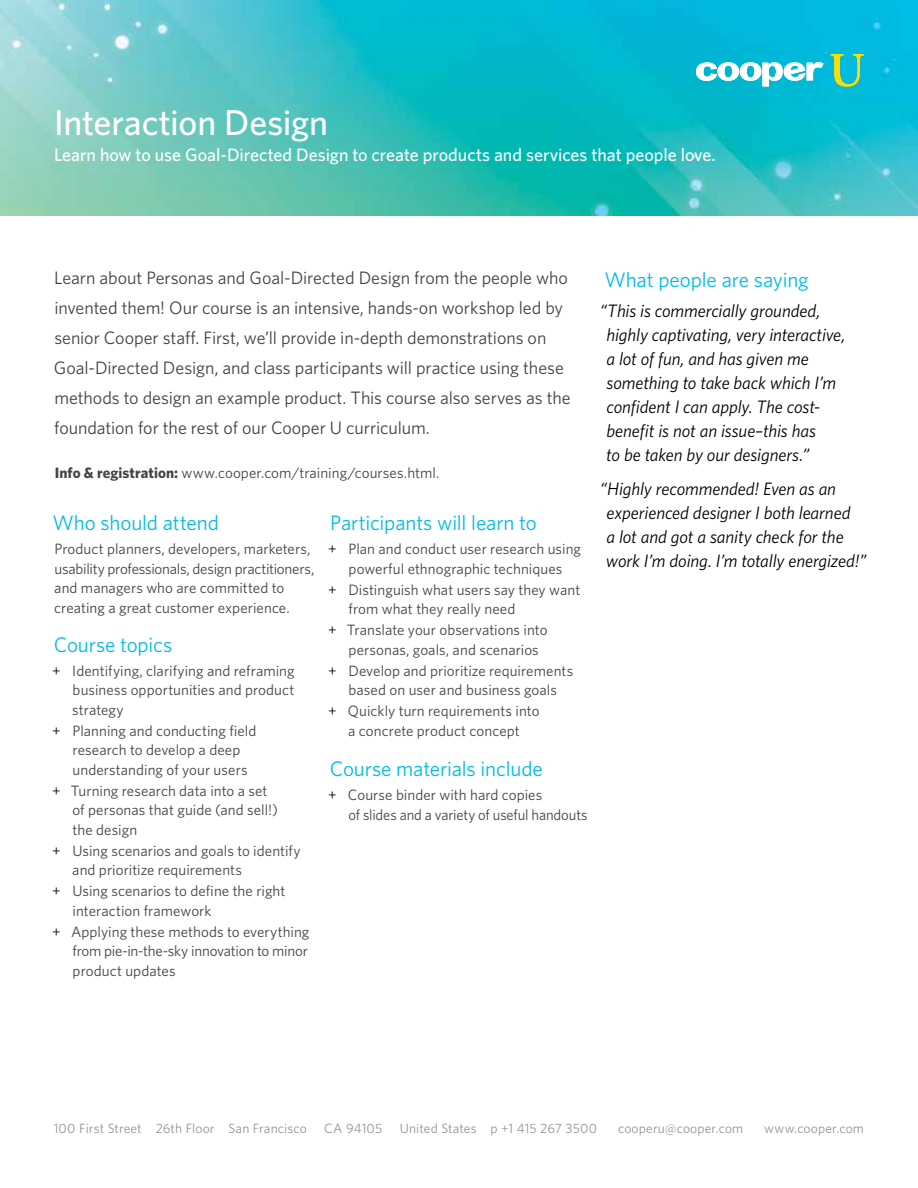
<style>
.page{position:relative;width:918px;height:1188px;background:#fff}
.page>*{position:absolute;margin:0;border:0;box-sizing:border-box;transform-origin:0 0}
.t1{font:500 36px "Whitney";letter-spacing:-.005em;color:#fff}
.t2{font:21px "Whitney";letter-spacing:-.005em;color:#00bce4}
.t3{font:18px/30px "Whitney";letter-spacing:-.005em;color:#434345}
.t4{font:italic 18px/24px "Whitney";letter-spacing:-.005em;color:#000}
.t5{font:500 18px "Whitney";color:#fff}
.t6{font:15px/19.5px "Whitney";letter-spacing:.005em;color:#434345}
.t7{font:13.5px "Whitney";letter-spacing:.01em;color:#939598}
.s1{font-weight:700}
.s2{color:#000}
</style>
<div class="page">
<img style="left:0;top:0;width:918px;height:216px">
<svg style="left:696px;top:62px;width:128px;height:24px"></svg>
<svg style="left:830px;top:54px;width:34px;height:33px"></svg>
<h1 class="t1" style="left:54px;top:99px;width:276px">Interaction Design</h1>
<p class="t5" style="left:54px;top:143px;width:663px">Learn how to use Goal-Directed Design to create products and services that people love.</p>
<p class="t3" style="left:54px;top:263px;width:518px">Learn about Personas and Goal-Directed Design from the people who invented them! Our course is an intensive, hands-on workshop led by senior Cooper staff. First, we’ll provide in-depth demonstrations on Goal-Directed Design, and class participants will practice using these methods to design an example product. This course also serves as the foundation for the rest of our Cooper U curriculum.</p>
<p class="t6" style="left:55px;top:463px;width:386px"><span class="s1">Info &amp; registration:</span> www.cooper.com/training/courses.html.</p>
<h2 class="t2" style="left:52px;top:509px;width:168px">Who should attend</h2>
<p class="t6" style="left:54px;top:539px;width:262px">Product planners, developers, marketers, usability professionals, design practitioners, and managers who are committed to creating a great customer experience.</p>
<h2 class="t2" style="left:54px;top:631px;width:120px">Course topics</h2>
<p class="t6" style="left:72px;top:661px;width:224px;text-align:justify;text-indent:-20px"><span class="s2">+</span> Identifying, clarifying and reframing business opportunities and product strategy</p>
<p class="t6" style="left:73px;top:721px;width:185px;text-indent:-20px"><span class="s2">+</span> Planning and conducting field research to develop a deep understanding of your users</p>
<p class="t6" style="left:72px;top:781px;width:207px;text-indent:-20px"><span class="s2">+</span> Turning research data into a set of personas that guide (and sell!) the design</p>
<p class="t6" style="left:72px;top:841px;width:230px;text-indent:-20px"><span class="s2">+</span> Using scenarios and goals to identify and prioritize requirements</p>
<p class="t6" style="left:73px;top:881px;width:214px;text-indent:-21px"><span class="s2">+</span> Using scenarios to define the right interaction framework</p>
<p class="t6" style="left:73px;top:922px;width:239px;text-align:justify;text-indent:-20px"><span class="s2">+</span> Applying these methods to everything from pie-in-the-sky innovation to minor product updates</p>
<h2 class="t2" style="left:330px;top:509px;width:208px">Participants will learn to</h2>
<p class="t6" style="left:328px;top:539px;width:255px;text-align:center"><span class="s2">+</span> Plan and conduct user research using powerful ethnographic techniques</p>
<p class="t6" style="left:348px;top:580px;width:233px;text-indent:-20px"><span class="s2">+</span> Distinguish what users say they want from what they really need</p>
<p class="t6" style="left:349px;top:620px;width:200px;text-indent:-21px"><span class="s2">+</span> Translate your observations into personas, goals, and scenarios</p>
<p class="t6" style="left:328px;top:661px;width:247px;text-align:center"><span class="s2">+</span> Develop and prioritize requirements based on user and business goals</p>
<p class="t6" style="left:328px;top:701px;width:213px;text-align:center"><span class="s2">+</span> Quickly turn requirements into a concrete product concept</p>
<h2 class="t2" style="left:330px;top:755px;width:215px">Course materials include</h2>
<p class="t6" style="left:348px;top:785px;width:241px;text-indent:-20px"><span class="s2">+</span> Course binder with hard copies<br>of slides and a variety of useful handouts</p>
<h2 class="t2" style="left:604px;top:266px;width:206px">What people are saying</h2>
<p class="t4" style="left:606px;top:298px;width:240px;text-indent:-6px">“This is commercially grounded, highly captivating, very interactive, a lot of fun, and has given me something to take back which I’m confident I can apply. The cost&shy;benefit is not an issue–this has<br>to be taken by our designers.”</p>
<p class="t4" style="left:606px;top:477px;width:262px;text-indent:-6px">“Highly recommended! Even as an experienced designer I both learned<br>a lot and got a sanity check for the work I’m doing. I’m totally energized!”</p>
<p class="t7" style="left:54px;top:1119px;width:255px">100 First Street 26th Floor San Francisco</p>
<p class="t7" style="left:324px;top:1119px;width:60px">CA 94105</p>
<p class="t7" style="left:400px;top:1119px;width:199px">United States p +1 415 267 3500</p>
<p class="t7" style="left:618px;top:1119px;width:127px">cooperu@cooper.com</p>
<p class="t7" style="left:764px;top:1119px;width:101px">www.cooper.com</p>
</div>
